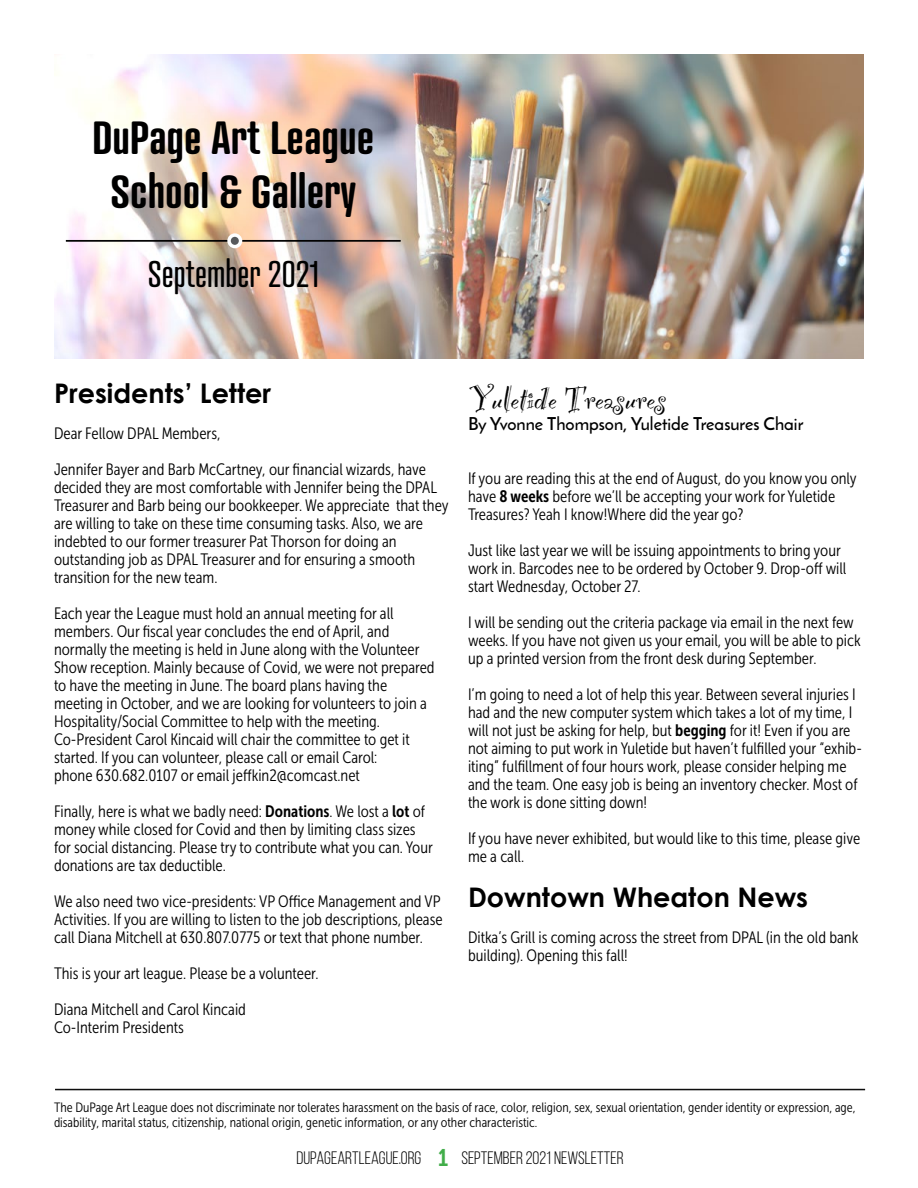
<style>
.page{position:relative;width:918px;height:1188px;background:#fff}
.page>*{position:absolute;margin:0;border:0;box-sizing:border-box;transform-origin:0 0}
.t1{font:600 45px/54px "Atrament";color:#000;text-align:center}
.t2{font:39px "Party Let Plain";color:#000}
.t3{font:36px "Atrament";color:#000}
.t4{font:700 27px "Century Gothic";color:#000}
.t5{font:18px "Bebas Neue";color:#000}
.t6{font:600 18px "Josefin Sans";color:#000}
.t7{font:16.5px/18px "Museo Sans Cond 300";color:#000}
.t8{font:13.5px/15px "Museo Sans Cond 300";color:#000}
.s1{font-family:"Museo Sans Cond 700"}
.s2{font-family:"Museo Sans Cond 700";font-size:24px;color:#41ad49}
</style>
<div class="page">
<img style="left:54px;top:54px;width:809px;height:305px">
<hr style="left:66px;top:240px;width:335px;height:1px;background:#000">
<hr style="left:66px;top:241px;width:335px;height:1px;background:#000">
<hr style="left:55px;top:1089px;width:810px;height:1px;background:#000">
<hr style="left:55px;top:1090px;width:810px;height:1px;background:#000">
<svg style="left:227px;top:233px;width:15px;height:15px"></svg>
<div style="left:231px;top:237px;width:8px;height:8px;background:#58595b;border-radius:50%"></div>
<h1 class="t1" style="left:92px;top:110px;width:283px">DuPage Art League<br>School &amp; Gallery</h1>
<h3 class="t3" style="left:148px;top:253px;width:172px">September 2021</h3>
<h3 class="t4" style="left:54px;top:376px;width:219px">Presidents’ Letter</h3>
<p class="t7" style="left:54px;top:415px;width:374px;line-height:36px">Dear Fellow DPAL Members,<br>Jennifer Bayer and Barb McCartney, our financial wizards, have</p>
<p class="t7" style="left:54px;top:478px;width:396px">decided they are most comfortable with Jennifer being the DPAL Treasurer and Barb being our bookkeeper. We appreciate that they are willing to take on these time consuming tasks. Also, we are indebted to our former treasurer Pat Thorson for doing an outstanding job as DPAL Treasurer and for ensuring a smooth transition for the new team.</p>
<p class="t7" style="left:54px;top:604px;width:382px">Each year the League must hold an annual meeting for all members. Our fiscal year concludes the end of April, and normally the meeting is held in June along with the Volunteer Show reception. Mainly because of Covid, we were not prepared to have the meeting in June. The board plans having the meeting in October, and we are looking for volunteers to join a Hospitality/Social Committee to help with the meeting.<br>Co-President Carol Kincaid will chair the committee to get it started. If you can volunteer, please call or email Carol:<br>phone 630.682.0107 or email jeffkin2@comcast.net</p>
<p class="t7" style="left:54px;top:802px;width:380px">Finally, here is what we badly need: <span class="s1">Donations</span>. We lost a <span class="s1">lot</span> of money while closed for Covid and then by limiting class sizes for social distancing. Please try to contribute what you can. Your donations are tax deductible.</p>
<p class="t7" style="left:54px;top:892px;width:390px">We also need two vice-presidents: VP Office Management and VP<br>Activities. If you are willing to listen to the job descriptions, please call Diana Mitchell at 630.807.0775 or text that phone number.</p>
<p class="t7" style="left:54px;top:955px;width:266px;line-height:36px">This is your art league. Please be a volunteer.<br>Diana Mitchell and Carol Kincaid</p>
<p class="t7" style="left:54px;top:1018px;width:131px">Co-Interim Presidents</p>
<h2 class="t2" style="left:468px;top:372px;width:200px">Yuletide Treasures</h2>
<p class="t6" style="left:468px;top:412px;width:337px">By Yvonne Thompson, Yuletide Treasures Chair</p>
<p class="t7" style="left:468px;top:469px;width:390px">If you are reading this at the end of August, do you know you only have <span class="s1">8 weeks</span> before we’ll be accepting your work for Yuletide<br>Treasures? Yeah I know!Where did the year go?</p>
<p class="t7" style="left:468px;top:541px;width:380px">Just like last year we will be issuing appointments to bring your work in. Barcodes nee to be ordered by October 9. Drop-off will start Wednesday, October 27.</p>
<p class="t7" style="left:468px;top:613px;width:394px">I will be sending out the criteria package via email in the next few weeks. If you have not given us your email, you will be able to pick up a printed version from the front desk during September.</p>
<p class="t7" style="left:468px;top:685px;width:396px">I’m going to need a lot of help this year. Between several injuries I had and the new computer system which takes a lot of my time, I will not just be asking for help, but <span class="s1">begging</span> for it! Even if you are not aiming to put work in Yuletide but haven’t fulfilled your “exhib&shy;iting” fulfillment of four hours work, please consider helping me and the team. One easy job is being an inventory checker. Most of the work is done sitting down!</p>
<p class="t7" style="left:468px;top:829px;width:394px">If you have never exhibited, but would like to this time, please give me a call.</p>
<h3 class="t4" style="left:468px;top:880px;width:342px">Downtown Wheaton News</h3>
<p class="t7" style="left:468px;top:928px;width:392px">Ditka’s Grill is coming across the street from DPAL (in the old bank building). Opening this fall!</p>
<p class="t8" style="left:54px;top:1100px;width:803px">The DuPage Art League does not discriminate nor tolerates harassment on the basis of race, color, religion, sex, sexual orientation, gender identity or expression, age, disability, marital status, citizenship, national origin, genetic information, or any other characteristic.</p>
<p class="t5" style="left:296px;top:1148px;width:329px">DUPAGEARTLEAGUE.ORG <span class="s2">1</span> SEPTEMBER 2021 NEWSLETTER</p>
</div>
